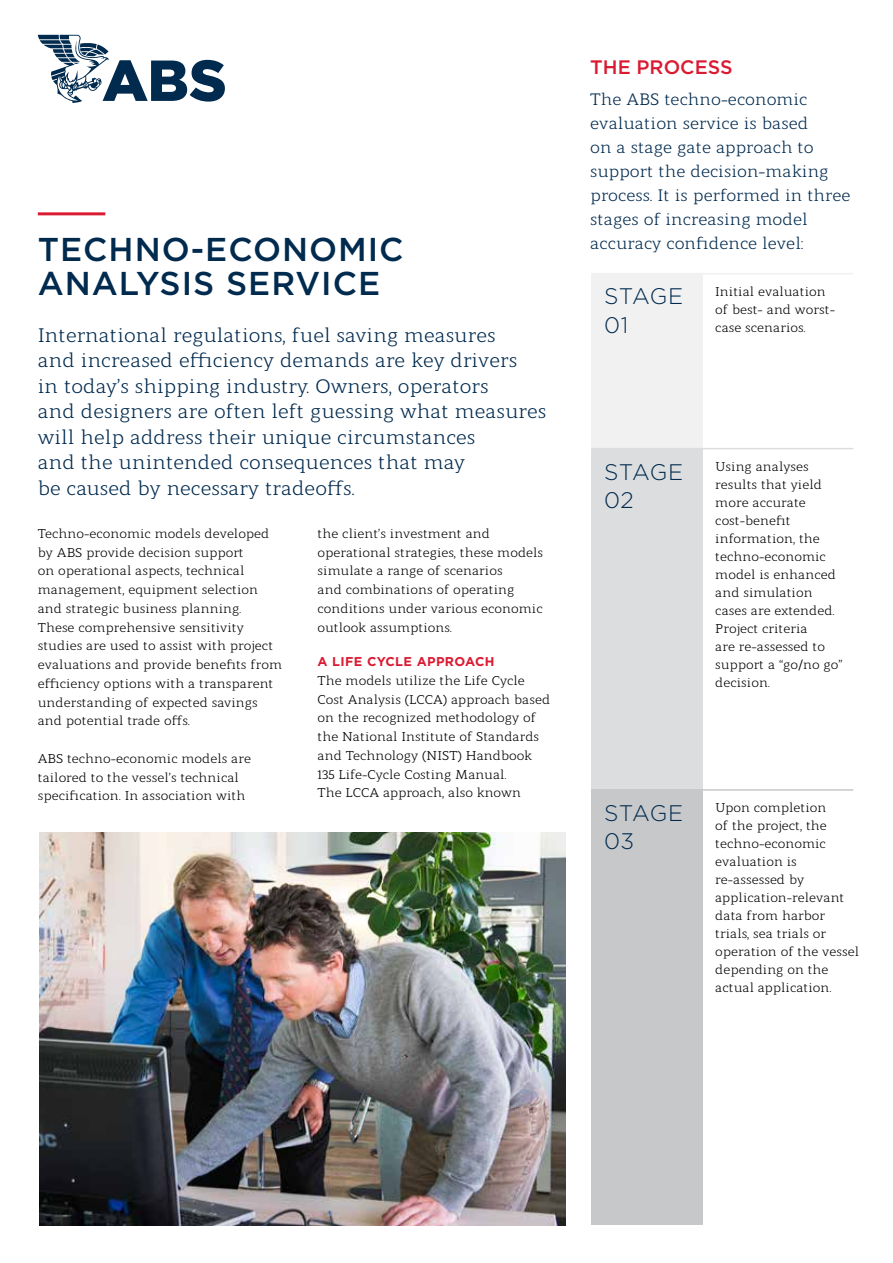
<style>
.page{position:relative;width:893px;height:1263px;background:#fff}
.page>*{position:absolute;margin:0;border:0;box-sizing:border-box;transform-origin:0 0}
.t1{font:500 33px/34.5px "Gotham";letter-spacing:.03em;color:#002a4e}
.t2{font:300 22.5px/28.5px "Gotham";letter-spacing:.015em;color:#002a4e}
.t3{font:19.5px/25.5px "Modum";color:#002a4e}
.t4{font:500 19.5px "Gotham";color:#da1a32}
.t5{font:16.5px/24px "Modum";color:#002a4e}
.t6{font:12.75px/18px "Modum";color:#000}
.t7{font:700 12.75px "Gotham";letter-spacing:.03em;color:#da1a32}
</style>
<div class="page">
<hr style="left:38px;top:212px;width:67px;height:3px;background:#da1a32">
<div style="left:591px;top:273px;width:111px;height:286px;background:#f1f1f2"></div>
<div style="left:591px;top:449px;width:111px;height:342px;background:#dcddde"></div>
<hr style="left:591px;top:273px;width:262px;height:1px;background:#f1f1f2">
<hr style="left:591px;top:448px;width:262px;height:1px;background:#dcddde">
<svg style="left:38px;top:35px;width:187px;height:68px"></svg>
<img style="left:39px;top:832px;width:527px;height:393px">
<div style="left:591px;top:790px;width:111px;height:435px;background:#c7c8ca"></div>
<hr style="left:591px;top:789px;width:262px;height:2px;background:#c7c8ca">
<h1 class="t1" style="left:38px;top:231px;width:367px">TECHNO-ECONOMIC<br>ANALYSIS SERVICE</h1>
<p class="t3" style="left:38px;top:320px;width:510px">International regulations, fuel saving measures<br>and increased efficiency demands are key drivers<br>in today’s shipping industry. Owners, operators<br>and designers are often left guessing what measures will help address their unique circumstances<br>and the unintended consequences that may<br>be caused by necessary tradeoffs.</p>
<p class="t6" style="left:38px;top:523px;width:246px;line-height:18.8px">Techno-economic models developed by ABS provide decision support<br>on operational aspects, technical management, equipment selection and strategic business planning.<br>These comprehensive sensitivity studies are used to assist with project evaluations and provide benefits from efficiency options with a transparent understanding of expected savings and potential trade offs.</p>
<p class="t6" style="left:38px;top:748px;width:215px;line-height:18.8px">ABS techno-economic models are tailored to the vessel’s technical specification. In association with</p>
<p class="t6" style="left:318px;top:523px;width:227px;line-height:18.8px">the client’s investment and operational strategies, these models simulate a range of scenarios<br>and combinations of operating conditions under various economic outlook assumptions.</p>
<p class="t7" style="left:318px;top:653px;width:178px">A LIFE CYCLE APPROACH</p>
<p class="t6" style="left:318px;top:670px;width:234px;line-height:18.8px">The models utilize the Life Cycle Cost Analysis (LCCA) approach based on the recognized methodology of the National Institute of Standards and Technology (NIST) Handbook 135 Life-Cycle Costing Manual.<br>The LCCA approach, also known</p>
<h3 class="t4" style="left:590px;top:54px;width:144px">THE PROCESS</h3>
<p class="t5" style="left:590px;top:86px;width:262px">The ABS techno-economic evaluation service is based<br>on a stage gate approach to support the decision-making process. It is performed in three stages of increasing model accuracy confidence level:</p>
<h2 class="t2" style="left:604px;top:281px;width:80px">STAGE<br>01</h2>
<p class="t6" style="left:715px;top:281px;width:121px">Initial evaluation of best- and worst&shy;case scenarios.</p>
<h2 class="t2" style="left:604px;top:457px;width:80px">STAGE<br>02</h2>
<p class="t6" style="left:715px;top:456px;width:129px">Using analyses results that yield more accurate cost-benefit information, the techno-economic model is enhanced and simulation cases are extended.<br>Project criteria<br>are re-assessed to support a “go/no go” decision.</p>
<h2 class="t2" style="left:604px;top:798px;width:80px">STAGE<br>03</h2>
<p class="t6" style="left:715px;top:797px;width:145px">Upon completion<br>of the project, the techno-economic evaluation is re-assessed by application-relevant data from harbor trials, sea trials or operation of the vessel depending on the actual application.</p>
</div>
